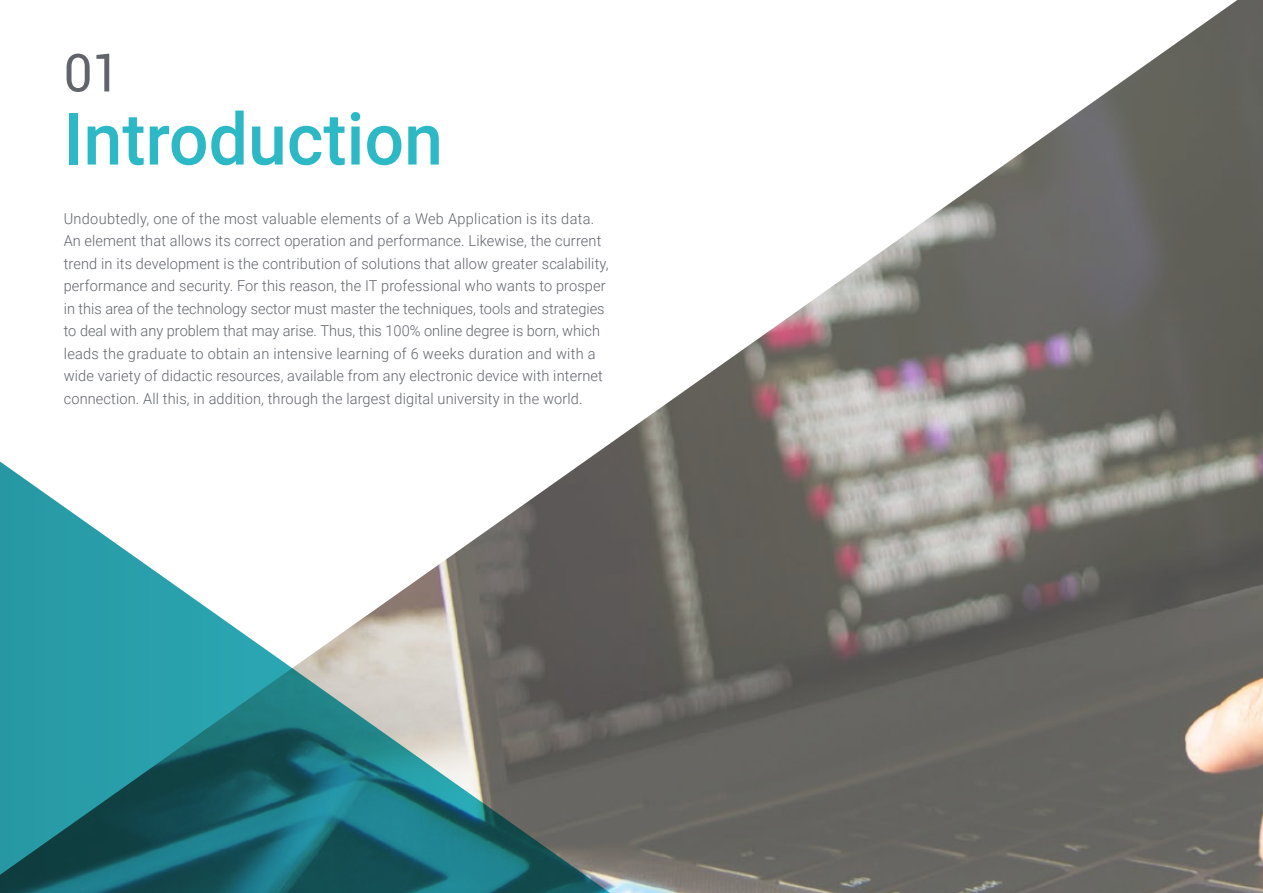
<style>
.page{position:relative;width:1263px;height:893px;background:#fff}
.page>*{position:absolute;margin:0;border:0;box-sizing:border-box;transform-origin:0 0}
.t1{font:500 72px "Roboto";color:#2db8c5}
.t2{font:52.5px "Roboto";color:#61646a}
.t3{font:300 15px/22.5px "Roboto";letter-spacing:.01em;color:#61646a}
</style>
<div class="page">
<img style="left:606px;top:0;width:657px;height:893px">
<svg style="left:0;top:446px;width:640px;height:447px"></svg>
<h2 class="t2" style="left:64px;top:36px;width:58px">01</h2>
<h1 class="t1" style="left:64px;top:89px;width:381px">Introduction</h1>
<p class="t3" style="left:64px;top:207px;width:546px">Undoubtedly, one of the most valuable elements of a Web Application is its data.<br>An element that allows its correct operation and performance. Likewise, the current trend in its development is the contribution of solutions that allow greater scalability, performance and security. For this reason, the IT professional who wants to prosper in this area of the technology sector must master the techniques, tools and strategies to deal with any problem that may arise. Thus, this 100% online degree is born, which leads the graduate to obtain an intensive learning of 6 weeks duration and with a wide variety of didactic resources, available from any electronic device with internet connection. All this, in addition, through the largest digital university in the world.</p>
</div>
